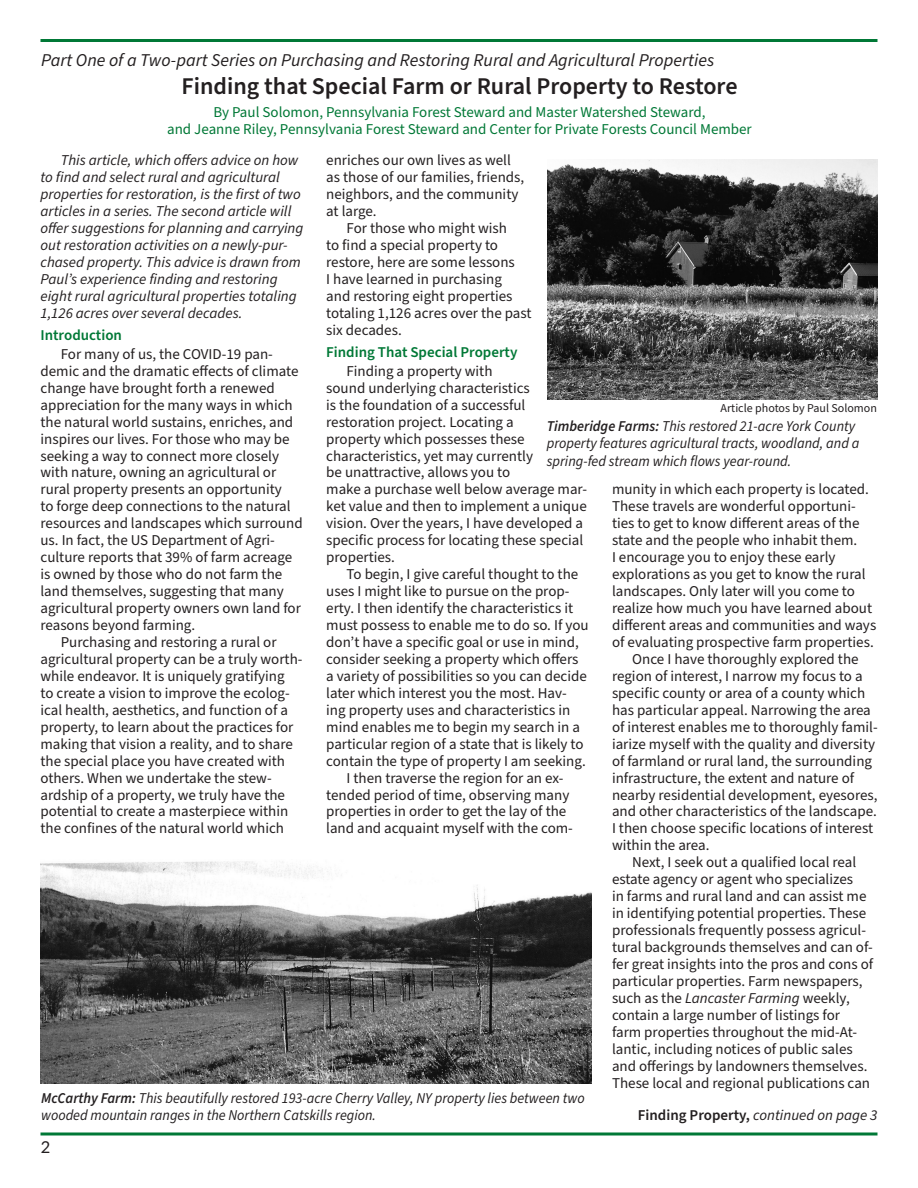
<style>
.page{position:relative;width:918px;height:1188px;background:#fff}
.page>*{position:absolute;margin:0;border:0;box-sizing:border-box;transform-origin:0 0}
.headline_16_pt{font:600 24px "Source Sans Pro";color:#231f20}
.kicker_1{font:italic 18px "Source Sans Pro";color:#231f20}
.t1{font:16.5px "Lato";color:#231f20}
.text_10_pt{font:15px/17px "Source Sans Pro";color:#231f20}
.text_10_pt-2{font:italic 15px/17px "Source Sans Pro";color:#231f20}
.caption_10_pt{font:italic 15px/17.2px "Source Sans Pro";color:#231f20;scale:.95 1}
.byline{font:15px/16.5px "Source Sans Pro";color:#007836;text-align:center}
.subhead_left_10_pt_g{font:600 15px "Source Sans Pro";color:#007836}
.continued_on{font:600 15px "Source Sans Pro";color:#231f20}
.photo_byline{font:12px "Source Sans Pro";color:#231f20}
.s1{font-weight:600}
.s2{font-style:italic}
.s3{font-weight:400;font-style:italic}
</style>
<div class="page">
<hr style="left:40px;top:39px;width:838px;height:3px;background:#007836">
<svg style="left:40px;top:1132px;width:838px;height:4px;background:#3f9968"></svg>
<img style="left:547px;top:160px;width:331px;height:239px">
<img style="left:40px;top:861px;width:552px;height:222px">
<p class="kicker_1" style="left:41px;top:48px;width:675px">Part One of a Two-part Series on Purchasing and Restoring Rural and Agricultural Properties</p>
<p class="headline_16_pt" style="left:182px;top:70px;width:557px">Finding that Special Farm or Rural Property to Restore</p>
<p class="byline" style="left:167px;top:104px;width:586px">By Paul Solomon, Pennsylvania Forest Steward and Master Watershed Steward,<br>and Jeanne Riley, Pennsylvania Forest Steward and Center for Private Forests Council Member</p>
<p class="text_10_pt-2" style="left:40px;top:152px;width:265px;text-indent:20px">This article, which offers advice on how to find and select rural and agricultural properties for restoration, is the first of two articles in a series. The second article will offer suggestions for planning and carrying out restoration activities on a newly-pur&shy;chased property. This advice is drawn from Paul’s experience finding and restoring eight rural agricultural properties totaling 1,126 acres over several decades.</p>
<p class="subhead_left_10_pt_g" style="left:40px;top:325px;width:83px">Introduction</p>
<p class="text_10_pt" style="left:40px;top:346px;width:264px;text-indent:20px">For many of us, the COVID-19 pan&shy;demic and the dramatic effects of climate change have brought forth a renewed appreciation for the many ways in which the natural world sustains, enriches, and inspires our lives. For those who may be seeking a way to connect more closely with nature, owning an agricultural or rural property presents an opportunity<br>to forge deep connections to the natural resources and landscapes which surround us. In fact, the US Department of Agri&shy;culture reports that 39% of farm acreage is owned by those who do not farm the land themselves, suggesting that many agricultural property owners own land for reasons beyond farming.</p>
<p class="text_10_pt" style="left:40px;top:634px;width:264px;text-indent:20px">Purchasing and restoring a rural or agricultural property can be a truly worth&shy;while endeavor. It is uniquely gratifying<br>to create a vision to improve the ecolog&shy;ical health, aesthetics, and function of a property, to learn about the practices for making that vision a reality, and to share the special place you have created with others. When we undertake the stew&shy;ardship of a property, we truly have the potential to create a masterpiece within the confines of the natural world which</p>
<p class="text_10_pt" style="left:326px;top:152px;width:200px">enriches our own lives as well as those of our families, friends, neighbors, and the community at large.</p>
<p class="text_10_pt" style="left:326px;top:220px;width:207px;text-indent:20px">For those who might wish<br>to find a special property to restore, here are some lessons<br>I have learned in purchasing<br>and restoring eight properties totaling 1,126 acres over the past six decades.</p>
<p class="subhead_left_10_pt_g" style="left:326px;top:342px;width:193px">Finding That Special Property</p>
<p class="text_10_pt" style="left:326px;top:363px;width:262px;text-indent:20px">Finding a property with<br>sound underlying characteristics<br>is the foundation of a successful restoration project. Locating a<br>property which possesses these characteristics, yet may currently<br>be unattractive, allows you to<br>make a purchase well below average mar&shy;ket value and then to implement a unique vision. Over the years, I have developed a specific process for locating these special properties.</p>
<p class="text_10_pt" style="left:326px;top:566px;width:264px;text-indent:20px">To begin, I give careful thought to the uses I might like to pursue on the prop&shy;erty. I then identify the characteristics it must possess to enable me to do so. If you don’t have a specific goal or use in mind, consider seeking a property which offers a variety of possibilities so you can decide later which interest you the most. Hav&shy;ing property uses and characteristics in mind enables me to begin my search in a particular region of a state that is likely to contain the type of property I am seeking.</p>
<p class="text_10_pt" style="left:326px;top:770px;width:248px;text-indent:20px">I then traverse the region for an ex&shy;tended period of time, observing many properties in order to get the lay of the land and acquaint myself with the com-</p>
<p class="photo_byline" style="left:721px;top:400px;width:158px">Article photos by Paul Solomon</p>
<p class="caption_10_pt" style="left:547px;top:418px;width:331px"><span class="s1">Timberidge Farms:</span> This restored 21-acre York County property features agricultural tracts, woodland, and a spring-fed stream which flows year-round.</p>
<p class="text_10_pt" style="left:612px;top:481px;width:266px">munity in which each property is located.<br>These travels are wonderful opportuni&shy;ties to get to know different areas of the state and the people who inhabit them.<br>I encourage you to enjoy these early explorations as you get to know the rural landscapes. Only later will you come to realize how much you have learned about different areas and communities and ways of evaluating prospective farm properties.</p>
<p class="text_10_pt" style="left:612px;top:651px;width:267px;text-indent:20px">Once I have thoroughly explored the region of interest, I narrow my focus to a specific county or area of a county which has particular appeal. Narrowing the area of interest enables me to thoroughly famil&shy;iarize myself with the quality and diversity of farmland or rural land, the surrounding infrastructure, the extent and nature of nearby residential development, eyesores, and other characteristics of the landscape.<br>I then choose specific locations of interest within the area.</p>
<p class="text_10_pt" style="left:612px;top:854px;width:263px;text-indent:20px">Next, I seek out a qualified local real estate agency or agent who specializes<br>in farms and rural land and can assist me in identifying potential properties. These professionals frequently possess agricul&shy;tural backgrounds themselves and can of&shy;fer great insights into the pros and cons of particular properties. Farm newspapers, such as the <span class="s2">Lancaster Farming</span> weekly, contain a large number of listings for<br>farm properties throughout the mid-At&shy;lantic, including notices of public sales and offerings by landowners themselves.<br>These local and regional publications can</p>
<p class="caption_10_pt" style="left:41px;top:1090px;width:574px"><span class="s1">McCarthy Farm:</span> This beautifully restored 193-acre Cherry Valley, NY property lies between two wooded mountain ranges in the Northern Catskills region.</p>
<p class="continued_on" style="left:638px;top:1105px;width:241px">Finding Property, <span class="s3">continued on page 3</span></p>
<p class="t1" style="left:41px;top:1135px;width:11px">2</p>
</div>
